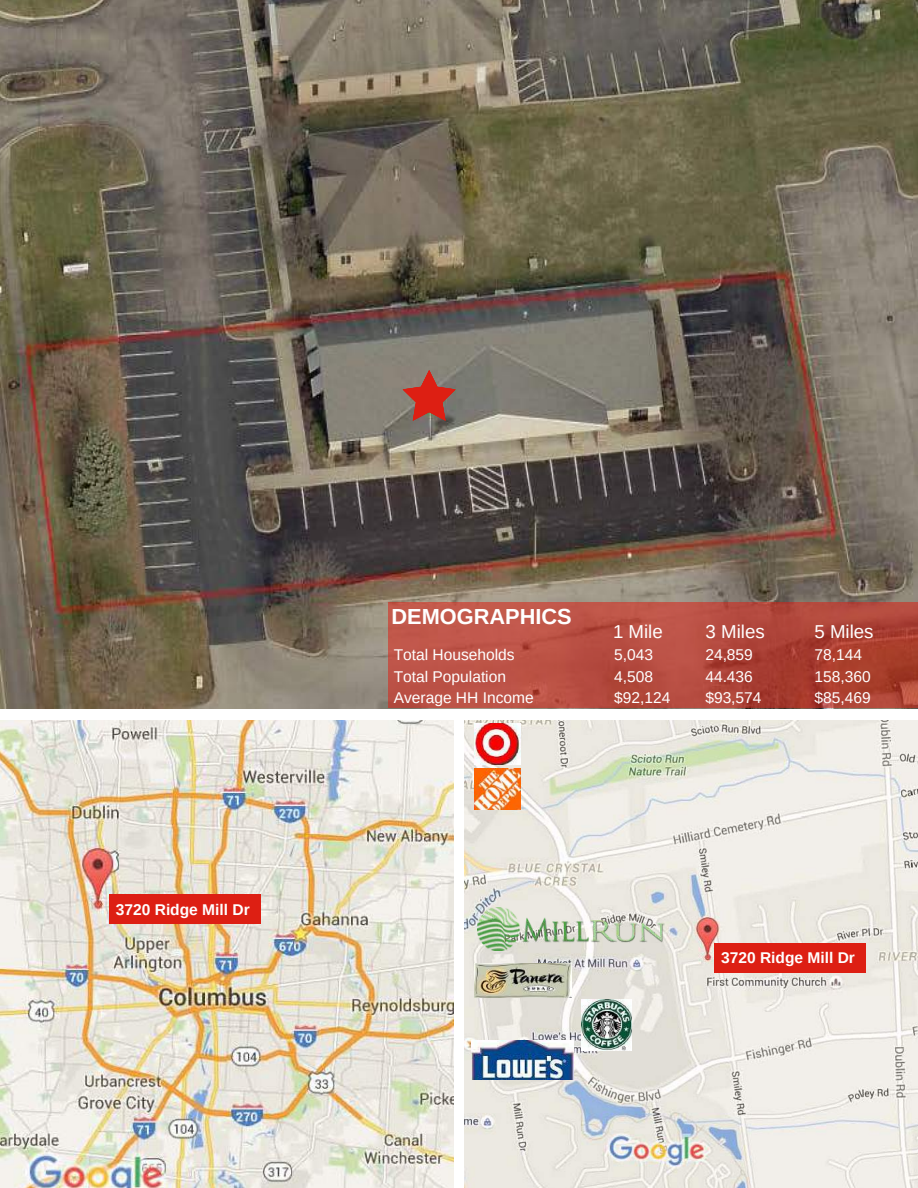
<style>
.page{position:relative;width:918px;height:1188px;background:#fff}
.page>*{position:absolute;margin:0;border:0;box-sizing:border-box;transform-origin:0 0}
.t1{font:700 21.75px "Arimo";color:#fff}
.t2{font:18.75px "Arimo";color:#fff}
.t3{font:15.6px/21.3px "Arimo";color:#fff}
.t4{font:700 15.6px "Arimo";color:#fff}
</style>
<div class="page">
<img style="left:0;top:0;width:918px;height:709px">
<img style="left:0;top:720px;width:453px;height:468px">
<img style="left:465px;top:720px;width:453px;height:468px">
<img style="left:475px;top:768px;width:46px;height:42px">
<img style="left:475px;top:723px;width:46px;height:42px">
<img style="left:582px;top:999px;width:49px;height:52px">
<img style="left:471px;top:1041px;width:103px;height:39px">
<img style="left:475px;top:963px;width:97px;height:35px">
<svg style="left:403px;top:370px;width:53px;height:51px;background:#a85349"></svg>
<div style="left:109px;top:894px;width:152px;height:30px;background:#dd1f13"></div>
<div style="left:714px;top:944px;width:152px;height:29px;background:#dd1f13"></div>
<img style="left:477px;top:908px;width:188px;height:43px">
<svg style="left:388px;top:602px;width:530px;height:106px;background:#b54b3e"></svg>
<p class="t4" style="left:116px;top:901px;width:135px">3720 Ridge Mill Dr</p>
<h1 class="t1" style="left:392px;top:605px;width:182px">DEMOGRAPHICS</h1>
<p class="t2" style="left:613px;top:621px;width:51px">1 Mile</p>
<p class="t2" style="left:706px;top:621px;width:61px">3 Miles</p>
<p class="t2" style="left:814px;top:621px;width:61px">5 Miles</p>
<p class="t3" style="left:394px;top:644px;width:141px">Total Households<br>Total Population<br>Average HH Income</p>
<p class="t3" style="left:614px;top:644px;width:58px">5,043<br>4,508 $92,124</p>
<p class="t3" style="left:705px;top:644px;width:58px">24,859<br>44.436 $93,574</p>
<p class="t3" style="left:814px;top:644px;width:58px">78,144<br>158,360 $85,469</p>
<p class="t4" style="left:721px;top:949px;width:135px">3720 Ridge Mill Dr</p>
</div>
